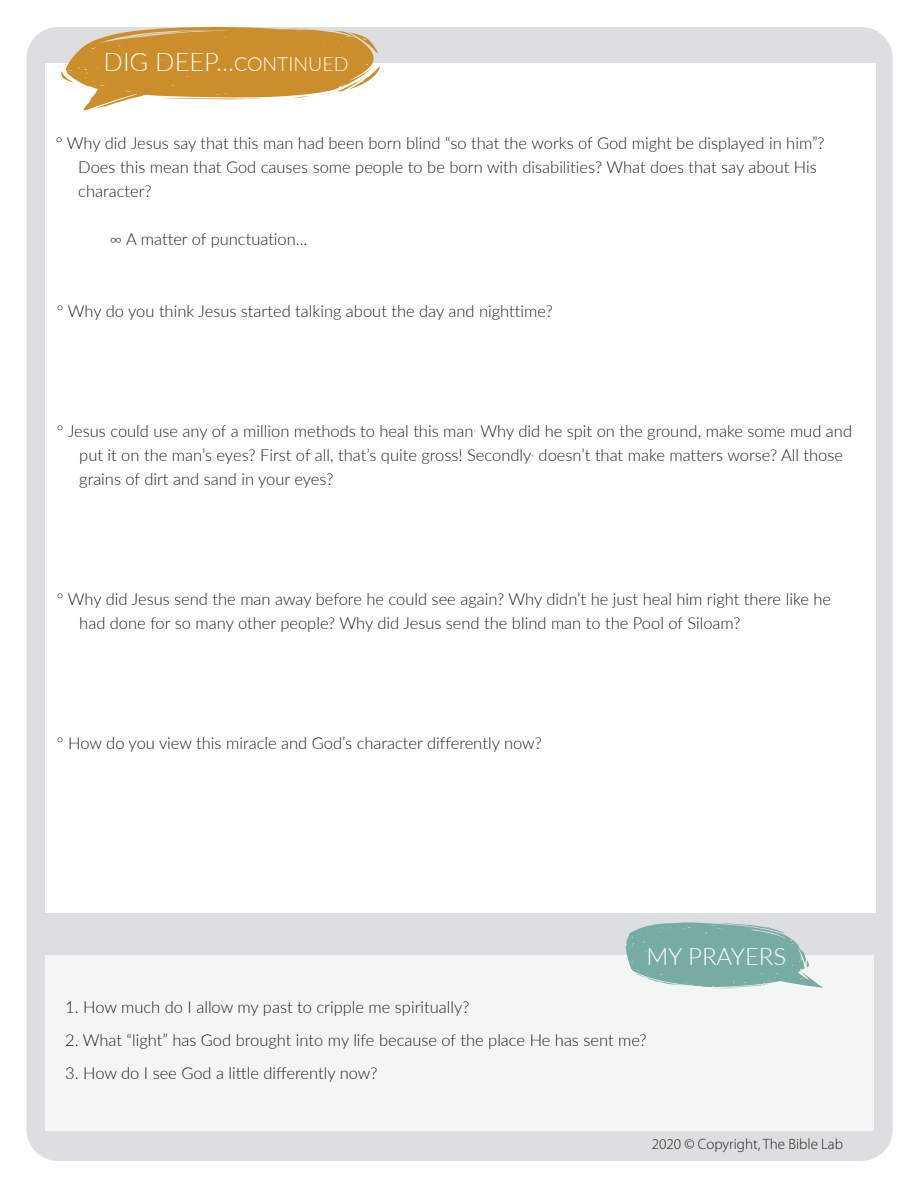
<style>
.page{position:relative;width:918px;height:1188px;background:#fff}
.page>*{position:absolute;margin:0;border:0;box-sizing:border-box;transform-origin:0 0}
.t1{font:300 25.5px "Lato";color:#fff}
.t2{font:300 24px "Lato";color:#fff}
.t3{font:300 16.5px/24px "Lato";color:#231f20}
.t4{font:300 15px "Myriad Pro";color:#231f20}
.s1{font-size:19.5px}
</style>
<div class="page">
<div style="left:27px;top:27px;width:866px;height:1134px;background:#dddedf;border-radius:31px"></div>
<div style="left:45px;top:63px;width:831px;height:850px;background:#fff"></div>
<svg style="left:59px;top:27px;width:321px;height:83px"></svg>
<div style="left:45px;top:955px;width:829px;height:176px;background:#f4f5f5"></div>
<svg style="left:625px;top:922px;width:198px;height:66px"></svg>
<h1 class="t1" style="left:104px;top:44px;width:246px">DIG DEEP...<span class="s1">CONTINUED</span></h1>
<p class="t3" style="left:78px;top:130px;width:748px;text-indent:-22px">° Why did Jesus say that this man had been born blind “so that the works of God might be displayed in him”?<br>Does this mean that God causes some people to be born with disabilities? What does that say about His character?</p>
<p class="t3" style="left:110px;top:226px;width:199px">∞ A matter of punctuation...</p>
<p class="t3" style="left:57px;top:298px;width:497px">° Why do you think Jesus started talking about the day and nighttime?</p>
<p class="t3" style="left:79px;top:418px;width:774px;text-indent:-22px">° Jesus could use any of a million methods to heal this man. Why did he spit on the ground, make some mud and put it on the man’s eyes? First of all, that’s quite gross! Secondly, doesn’t that make matters worse? All those grains of dirt and sand in your eyes?</p>
<p class="t3" style="left:79px;top:586px;width:753px;text-indent:-22px">° Why did Jesus send the man away before he could see again? Why didn’t he just heal him right there like he had done for so many other people? Why did Jesus send the blind man to the Pool of Siloam?</p>
<p class="t3" style="left:57px;top:730px;width:487px">° How do you view this miracle and God’s character differently now?</p>
<h2 class="t2" style="left:646px;top:940px;width:141px">MY PRAYERS</h2>
<p class="t3" style="left:65px;top:995px;width:406px">1. How much do I allow my past to cripple me spiritually?</p>
<p class="t3" style="left:65px;top:1028px;width:583px">2. What “light” has God brought into my life because of the place He has sent me?</p>
<p class="t3" style="left:65px;top:1061px;width:314px">3. How do I see God a little differently now?</p>
<p class="t4" style="left:652px;top:1135px;width:193px">2020 © Copyright, The Bible Lab</p>
</div>
